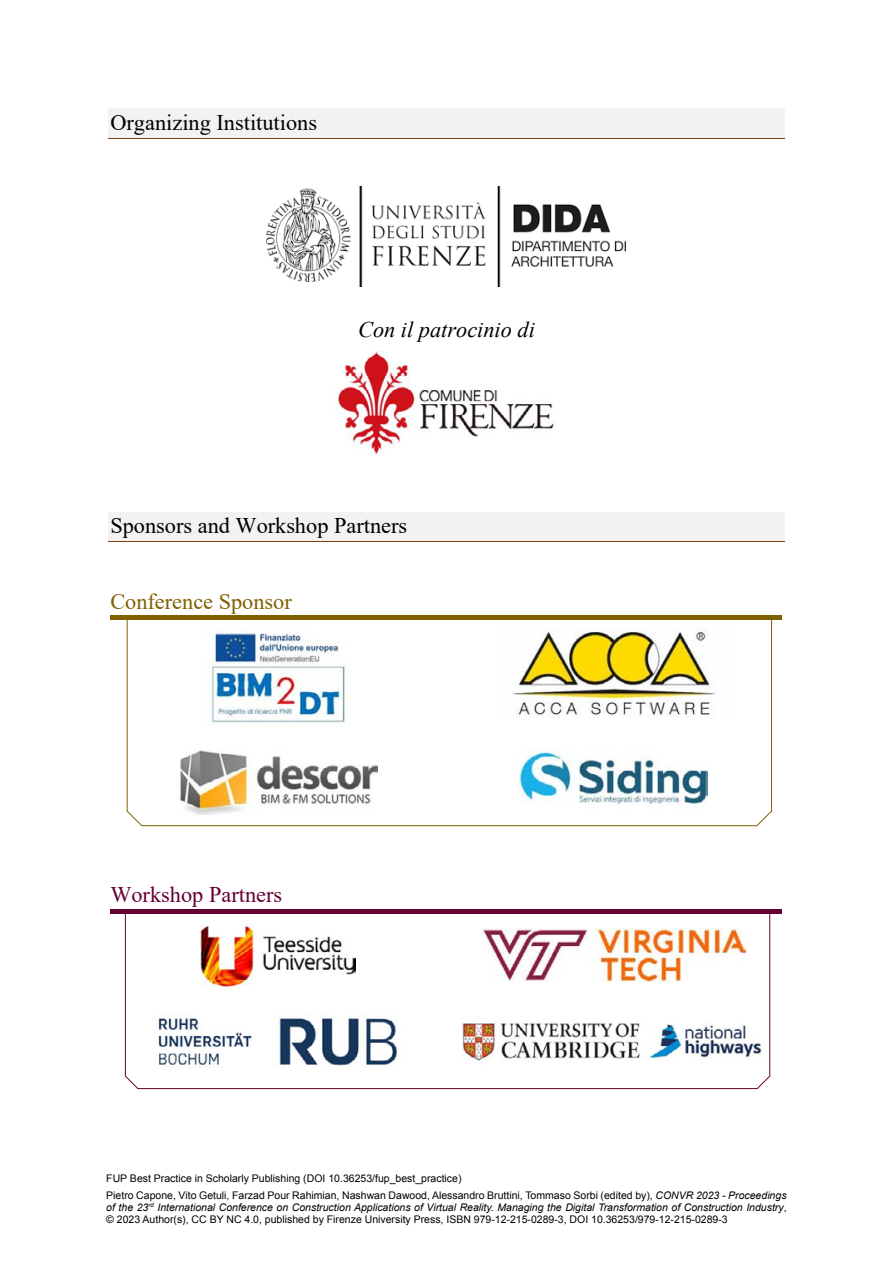
<style>
.page{position:relative;width:893px;height:1263px;background:#fff}
.page>*{position:absolute;margin:0;border:0;box-sizing:border-box;transform-origin:0 0}
.t1{font:22.35px "Times New Roman";color:#000}
.t2{font:italic 22.35px "Times New Roman";color:#000}
.t3{font:22.35px "Times New Roman";color:#806000}
.t4{font:22.35px "Times New Roman";color:#650033}
.t5{font:italic 10.5px/12px "Arial";color:#000}
.t6{font:10.5px/16.2px "Arial";color:#000}
.s1{font-style:italic}
.s2{font-style:normal}
</style>
<div class="page">
<div style="left:108px;top:109px;width:677px;height:29px;background:#f2f2f2"></div>
<hr style="left:108px;top:138px;width:677px;height:1px;background:#843c0b">
<div style="left:108px;top:512px;width:677px;height:29px;background:#f2f2f2"></div>
<hr style="left:108px;top:541px;width:677px;height:1px;background:#843c0b">
<div style="left:110px;top:615px;width:672px;height:5px;background:#806000"></div>
<hr style="left:110px;top:909px;width:672px;height:4px;background:#650033">
<img style="left:266px;top:187px;width:359px;height:99px">
<img style="left:337px;top:351px;width:217px;height:103px">
<svg style="left:127px;top:620px;width:645px;height:206px"></svg>
<svg style="left:125px;top:913px;width:645px;height:176px"></svg>
<h1 class="t1" style="left:110px;top:106px;width:208px">Organizing Institutions</h1>
<h1 class="t2" style="left:358px;top:314px;width:178px">Con il patrocinio di</h1>
<h1 class="t1" style="left:110px;top:510px;width:298px">Sponsors and Workshop Partners</h1>
<h1 class="t3" style="left:110px;top:585px;width:183px">Conference Sponsor</h1>
<h1 class="t4" style="left:110px;top:879px;width:173px">Workshop Partners</h1>
<p class="t6" style="left:106px;top:1171px;width:682px">FUP Best Practice in Scholarly Publishing (DOI 10.36253/fup_best_practice)<br>Pietro Capone, Vito Getuli, Farzad Pour Rahimian, Nashwan Dawood, Alessandro Bruttini, Tommaso Sorbi (edited by), <span class="s1">CONVR 2023 - Proceedings</span></p>
<p class="t5" style="left:106px;top:1201px;width:682px">of the 23<sup>rd</sup> International Conference on Construction Applications of Virtual Reality. Managing the Digital Transformation of Construction Industry<span class="s2">, © 2023 Author(s), CC BY NC 4.0, published by Firenze University Press, ISBN 979-12-215-0289-3, DOI 10.36253/979-12-215-0289-3</span></p>
</div>
